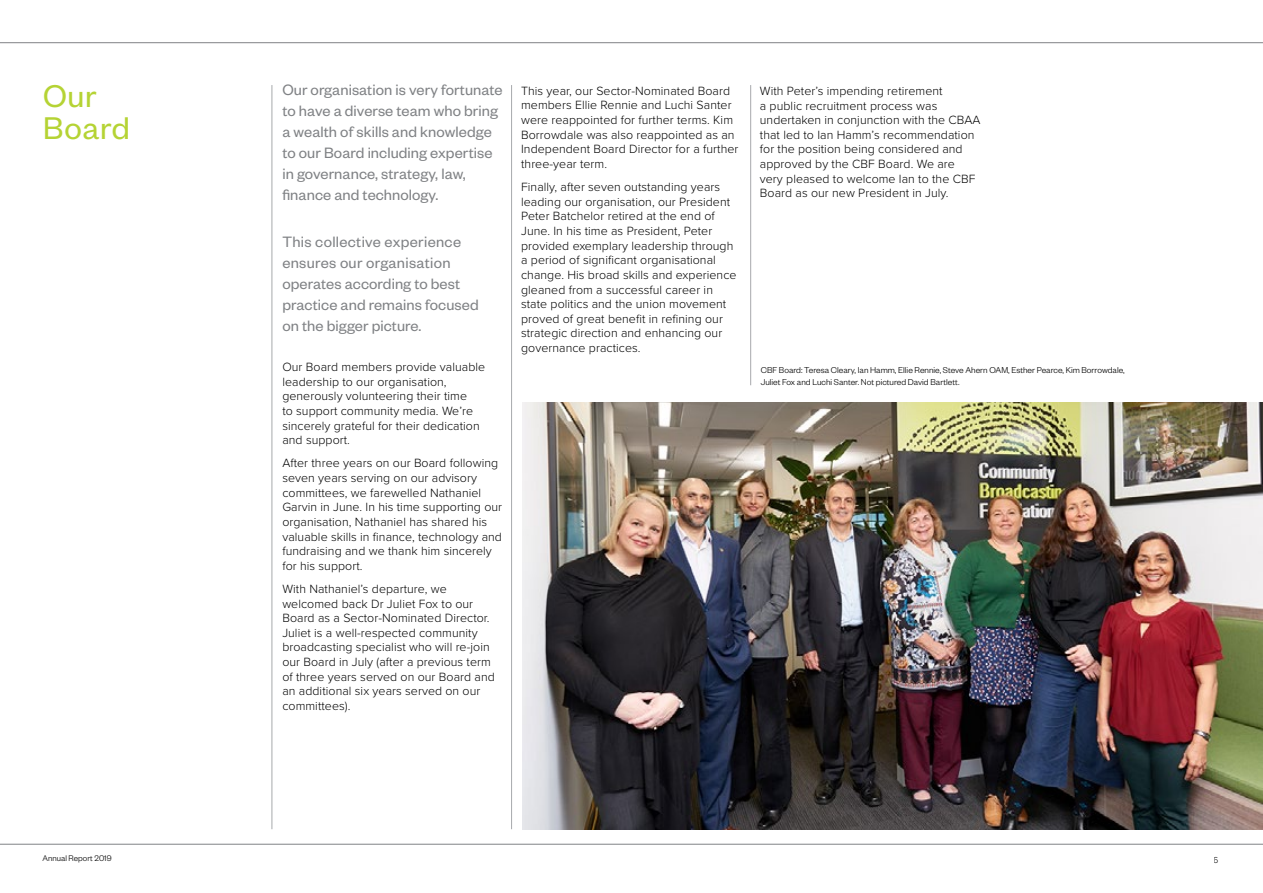
<style>
.page{position:relative;width:1263px;height:893px;background:#fff}
.page>*{position:absolute;margin:0;border:0;box-sizing:border-box;transform-origin:0 0}
.t1{font:34.5px/31.5px "Founders Grotesk";letter-spacing:.02em;color:#b5d334}
.t2{font:16.5px/21px "Founders Grotesk";letter-spacing:.005em;color:#808285}
.t3{font:300 12.3px/14.7px "Proxima Nova";letter-spacing:.005em;color:#000}
.t4{font:300 9.3px/11.2px "Founders Grotesk";color:#000}
.t5{font:300 9px "Founders Grotesk";color:#000}
.t6{font:300 9px "Proxima Nova";color:#000}
</style>
<div class="page">
<img style="left:522px;top:402px;width:741px;height:427px">
<hr style="left:511px;top:85px;width:1px;height:744px;background:#a7a9ac">
<hr style="left:750px;top:85px;width:1px;height:300px;background:#a7a9ac">
<hr style="left:272px;top:85px;width:1px;height:744px;background:#a7a9ac">
<hr style="left:0;top:42px;width:1263px;height:1px;background:#808285">
<hr style="left:0;top:844px;width:1263px;height:1px;background:#808285">
<h1 class="t1" style="left:43px;top:79px;width:88px">Our<br>Board</h1>
<h2 class="t2" style="left:282px;top:79px;width:222px">Our organisation is very fortunate to have a diverse team who bring a wealth of skills and knowledge to our Board including expertise in governance, strategy, law, finance and technology.</h2>
<h2 class="t2" style="left:282px;top:230px;width:198px">This collective experience ensures our organisation operates according to best practice and remains focused on the bigger picture.</h2>
<p class="t3" style="left:282px;top:359px;width:204px">Our Board members provide valuable leadership to our organisation, generously volunteering their time<br>to support community media. We’re sincerely grateful for their dedication and support.</p>
<p class="t3" style="left:282px;top:455px;width:221px">After three years on our Board following seven years serving on our advisory committees, we farewelled Nathaniel Garvin in June. In his time supporting our organisation, Nathaniel has shared his valuable skills in finance, technology and fundraising and we thank him sincerely for his support.</p>
<p class="t3" style="left:282px;top:581px;width:214px">With Nathaniel’s departure, we welcomed back Dr Juliet Fox to our Board as a Sector-Nominated Director.<br>Juliet is a well-respected community broadcasting specialist who will re-join our Board in July (after a previous term of three years served on our Board and an additional six years served on our committees).</p>
<p class="t3" style="left:521px;top:83px;width:219px">This year, our Sector-Nominated Board members Ellie Rennie and Luchi Santer were reappointed for further terms. Kim Borrowdale was also reappointed as an Independent Board Director for a further three-year term.</p>
<p class="t3" style="left:521px;top:179px;width:217px">Finally, after seven outstanding years leading our organisation, our President Peter Batchelor retired at the end of June. In his time as President, Peter provided exemplary leadership through a period of significant organisational change. His broad skills and experience gleaned from a successful career in state politics and the union movement proved of great benefit in refining our strategic direction and enhancing our governance practices.</p>
<p class="t3" style="left:760px;top:83px;width:222px">With Peter’s impending retirement<br>a public recruitment process was undertaken in conjunction with the CBAA that led to Ian Hamm’s recommendation for the position being considered and approved by the CBF Board. We are very pleased to welcome Ian to the CBF Board as our new President in July.</p>
<p class="t4" style="left:761px;top:364px;width:365px">CBF Board: Teresa Cleary, Ian Hamm, Ellie Rennie, Steve Ahern OAM, Esther Pearce, Kim Borrowdale,<br>Juliet Fox and Luchi Santer. Not pictured David Bartlett.</p>
<p class="t5" style="left:43px;top:853px;width:71px">Annual Report 2019</p>
<p class="t6" style="left:1214px;top:853px;width:7px">6</p>
</div>
